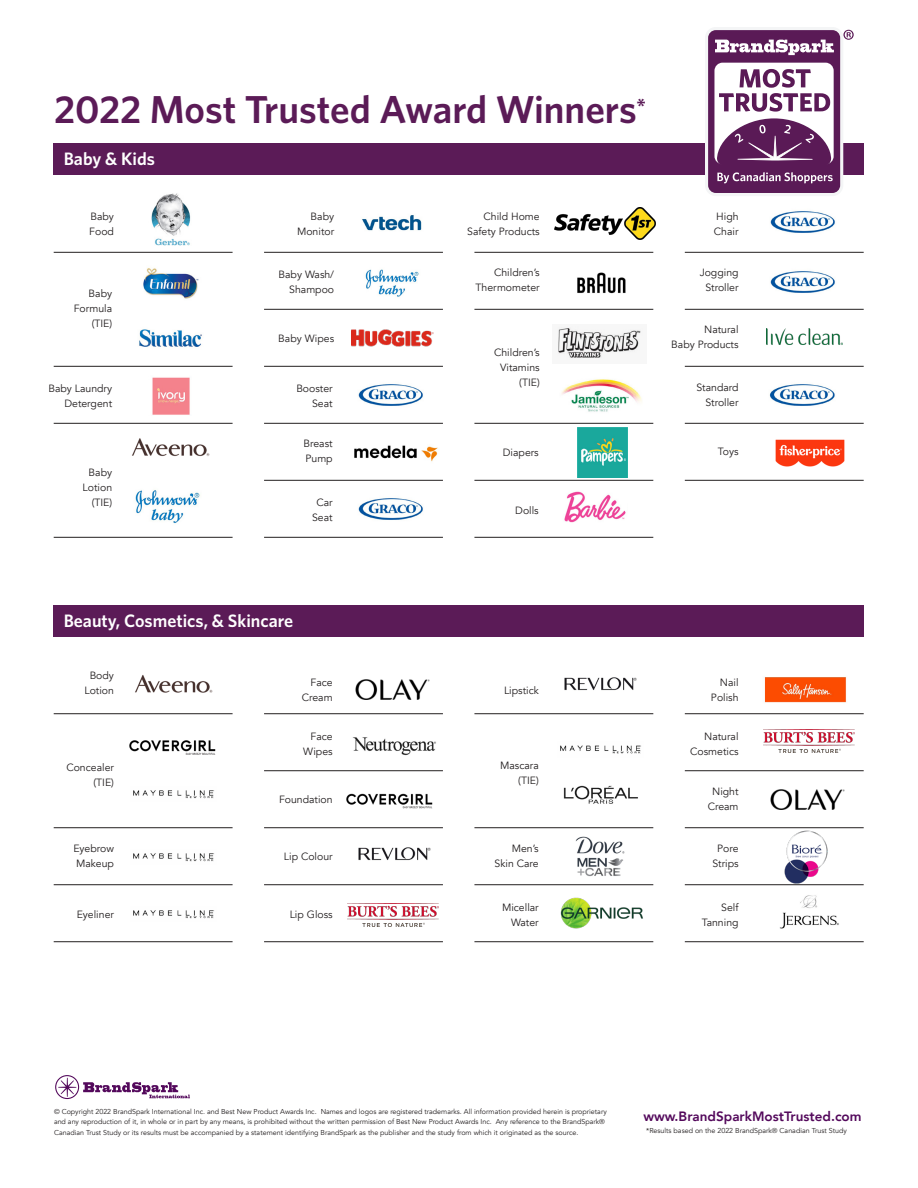
<style>
.page{position:relative;width:918px;height:1188px;background:#fff}
.page>*{position:absolute;margin:0;border:0;box-sizing:border-box;transform-origin:0 0}
.t1{font:600 39px "Whitney";color:#5b1b57}
.t2{font:600 18px "Whitney";color:#fff}
.t3{font:800 13.5px "Avenir";color:#53085b}
.t4{font:10.5px/15px "Avenir";color:#231f20}
.t5{font:7.2px/10.5px "Avenir";color:#231f20}
</style>
<div class="page">
<img style="left:554px;top:251px;width:95px;height:58px">
<img style="left:558px;top:327px;width:83px;height:31px">
<img style="left:554px;top:379px;width:94px;height:44px">
<img style="left:554px;top:208px;width:101px;height:31px">
<img style="left:564px;top:491px;width:62px;height:32px">
<img style="left:123px;top:251px;width:95px;height:48px">
<img style="left:123px;top:329px;width:95px;height:37px">
<img style="left:151px;top:193px;width:40px;height:53px">
<img style="left:152px;top:377px;width:38px;height:38px">
<img style="left:340px;top:422px;width:103px;height:58px">
<img style="left:362px;top:215px;width:60px;height:16px">
<img style="left:112px;top:490px;width:111px;height:47px">
<img style="left:132px;top:438px;width:78px;height:19px">
<img style="left:135px;top:675px;width:78px;height:18px">
<img style="left:129px;top:740px;width:87px;height:15px">
<img style="left:346px;top:793px;width:87px;height:16px">
<img style="left:353px;top:828px;width:83px;height:33px">
<img style="left:564px;top:677px;width:73px;height:14px">
<img style="left:755px;top:677px;width:99px;height:38px">
<img style="left:348px;top:903px;width:91px;height:24px">
<img style="left:133px;top:790px;width:81px;height:9px">
<img style="left:128px;top:828px;width:92px;height:34px">
<img style="left:560px;top:745px;width:81px;height:9px">
<img style="left:563px;top:785px;width:75px;height:19px">
<img style="left:561px;top:897px;width:82px;height:32px">
<img style="left:753px;top:883px;width:110px;height:60px">
<img style="left:575px;top:836px;width:50px;height:41px">
<img style="left:128px;top:885px;width:92px;height:58px">
<img style="left:769px;top:384px;width:66px;height:22px">
<img style="left:358px;top:384px;width:65px;height:22px">
<img style="left:358px;top:498px;width:65px;height:22px">
<img style="left:355px;top:679px;width:75px;height:21px">
<img style="left:770px;top:789px;width:75px;height:21px">
<img style="left:343px;top:737px;width:100px;height:35px">
<img style="left:770px;top:211px;width:65px;height:22px">
<img style="left:770px;top:271px;width:65px;height:22px">
<img style="left:577px;top:427px;width:51px;height:51px">
<img style="left:776px;top:440px;width:68px;height:27px">
<img style="left:351px;top:329px;width:82px;height:18px">
<img style="left:784px;top:830px;width:44px;height:53px">
<img style="left:764px;top:729px;width:90px;height:24px">
<svg style="left:55px;top:1075px;width:135px;height:24px"></svg>
<div style="left:54px;top:143px;width:810px;height:32px;background:#5b1b57"></div>
<div style="left:54px;top:605px;width:810px;height:32px;background:#5b1b57"></div>
<img style="left:346px;top:269px;width:92px;height:40px">
<img style="left:767px;top:328px;width:75px;height:17px">
<svg style="left:705px;top:27px;width:149px;height:169px"></svg>
<hr style="left:54px;top:252px;width:179px;height:1px;background:#231f20">
<hr style="left:54px;top:366px;width:179px;height:1px;background:#231f20">
<hr style="left:54px;top:423px;width:179px;height:1px;background:#231f20">
<hr style="left:54px;top:537px;width:179px;height:1px;background:#231f20">
<hr style="left:54px;top:713px;width:179px;height:1px;background:#231f20">
<hr style="left:54px;top:827px;width:179px;height:1px;background:#231f20">
<hr style="left:54px;top:884px;width:179px;height:1px;background:#231f20">
<hr style="left:54px;top:941px;width:179px;height:1px;background:#231f20">
<hr style="left:474px;top:252px;width:179px;height:1px;background:#231f20">
<hr style="left:474px;top:309px;width:179px;height:1px;background:#231f20">
<hr style="left:474px;top:423px;width:179px;height:1px;background:#231f20">
<hr style="left:474px;top:480px;width:179px;height:1px;background:#231f20">
<hr style="left:474px;top:537px;width:179px;height:1px;background:#231f20">
<hr style="left:474px;top:713px;width:179px;height:1px;background:#231f20">
<hr style="left:474px;top:827px;width:179px;height:1px;background:#231f20">
<hr style="left:474px;top:884px;width:179px;height:1px;background:#231f20">
<hr style="left:474px;top:941px;width:179px;height:1px;background:#231f20">
<hr style="left:264px;top:252px;width:179px;height:1px;background:#231f20">
<hr style="left:264px;top:309px;width:179px;height:1px;background:#231f20">
<hr style="left:264px;top:366px;width:179px;height:1px;background:#231f20">
<hr style="left:264px;top:423px;width:179px;height:1px;background:#231f20">
<hr style="left:264px;top:480px;width:179px;height:1px;background:#231f20">
<hr style="left:264px;top:537px;width:179px;height:1px;background:#231f20">
<hr style="left:264px;top:713px;width:179px;height:1px;background:#231f20">
<hr style="left:264px;top:770px;width:179px;height:1px;background:#231f20">
<hr style="left:264px;top:827px;width:179px;height:1px;background:#231f20">
<hr style="left:264px;top:884px;width:179px;height:1px;background:#231f20">
<hr style="left:264px;top:941px;width:179px;height:1px;background:#231f20">
<hr style="left:685px;top:252px;width:179px;height:1px;background:#231f20">
<hr style="left:685px;top:309px;width:179px;height:1px;background:#231f20">
<hr style="left:685px;top:366px;width:179px;height:1px;background:#231f20">
<hr style="left:685px;top:423px;width:179px;height:1px;background:#231f20">
<hr style="left:685px;top:480px;width:179px;height:1px;background:#231f20">
<hr style="left:685px;top:713px;width:179px;height:1px;background:#231f20">
<hr style="left:685px;top:770px;width:179px;height:1px;background:#231f20">
<hr style="left:685px;top:827px;width:179px;height:1px;background:#231f20">
<hr style="left:685px;top:884px;width:179px;height:1px;background:#231f20">
<hr style="left:685px;top:941px;width:179px;height:1px;background:#231f20">
<p class="t1" style="left:54px;top:83px;width:593px">2022 Most Trusted Award Winners<sup>*</sup></p>
<p class="t2" style="left:64px;top:147px;width:93px">Baby &amp; Kids</p>
<p class="t4" style="left:90px;top:209px;width:25px">Baby</p>
<p class="t4" style="left:89px;top:224px;width:26px">Food</p>
<p class="t4" style="left:74px;top:286px;width:40px;text-align:right">Baby<br>Formula</p>
<p class="t4" style="left:92px;top:316px;width:22px">(TIE)</p>
<p class="t4" style="left:48px;top:381px;width:65px">Baby Laundry</p>
<p class="t4" style="left:64px;top:396px;width:49px">Detergent</p>
<p class="t4" style="left:89px;top:465px;width:25px">Baby</p>
<p class="t4" style="left:83px;top:480px;width:31px">Lotion</p>
<p class="t4" style="left:92px;top:495px;width:22px">(TIE)</p>
<p class="t4" style="left:311px;top:209px;width:25px">Baby</p>
<p class="t4" style="left:297px;top:224px;width:39px">Monitor</p>
<p class="t4" style="left:279px;top:267px;width:57px">Baby Wash/</p>
<p class="t4" style="left:289px;top:282px;width:46px">Shampoo</p>
<p class="t4" style="left:278px;top:331px;width:57px">Baby Wipes</p>
<p class="t4" style="left:296px;top:381px;width:38px">Booster</p>
<p class="t4" style="left:312px;top:396px;width:22px">Seat</p>
<p class="t4" style="left:304px;top:436px;width:31px">Breast</p>
<p class="t4" style="left:305px;top:451px;width:29px">Pump</p>
<p class="t4" style="left:316px;top:495px;width:18px">Car</p>
<p class="t4" style="left:312px;top:510px;width:22px">Seat</p>
<p class="t2" style="left:64px;top:609px;width:231px">Beauty, Cosmetics, &amp; Skincare</p>
<p class="t4" style="left:90px;top:668px;width:26px">Body</p>
<p class="t4" style="left:84px;top:683px;width:31px">Lotion</p>
<p class="t4" style="left:66px;top:760px;width:49px">Concealer</p>
<p class="t4" style="left:94px;top:775px;width:22px">(TIE)</p>
<p class="t4" style="left:311px;top:675px;width:24px">Face</p>
<p class="t4" style="left:302px;top:690px;width:32px">Cream</p>
<p class="t4" style="left:311px;top:729px;width:24px">Face</p>
<p class="t4" style="left:303px;top:744px;width:31px">Wipes</p>
<p class="t4" style="left:73px;top:841px;width:42px">Eyebrow</p>
<p class="t4" style="left:76px;top:856px;width:39px">Makeup</p>
<p class="t4" style="left:77px;top:907px;width:39px">Eyeliner</p>
<p class="t4" style="left:279px;top:792px;width:55px">Foundation</p>
<p class="t4" style="left:284px;top:849px;width:50px">Lip Colour</p>
<p class="t4" style="left:290px;top:907px;width:44px">Lip Gloss</p>
<p class="t4" style="left:484px;top:209px;width:58px">Child Home</p>
<p class="t4" style="left:467px;top:224px;width:74px">Safety Products</p>
<p class="t4" style="left:494px;top:265px;width:47px">Children’s</p>
<p class="t4" style="left:476px;top:280px;width:66px">Thermometer</p>
<p class="t4" style="left:494px;top:345px;width:47px">Children’s</p>
<p class="t4" style="left:500px;top:360px;width:41px">Vitamins</p>
<p class="t4" style="left:519px;top:375px;width:22px">(TIE)</p>
<p class="t4" style="left:503px;top:445px;width:37px">Diapers</p>
<p class="t4" style="left:515px;top:503px;width:25px">Dolls</p>
<p class="t4" style="left:504px;top:683px;width:36px">Lipstick</p>
<p class="t4" style="left:500px;top:758px;width:40px">Mascara</p>
<p class="t4" style="left:518px;top:773px;width:22px">(TIE)</p>
<p class="t4" style="left:512px;top:841px;width:29px">Men’s</p>
<p class="t4" style="left:495px;top:856px;width:46px">Skin Care</p>
<p class="t4" style="left:502px;top:900px;width:38px">Micellar</p>
<p class="t4" style="left:511px;top:915px;width:29px">Water</p>
<p class="t4" style="left:714px;top:209px;width:26px">High<br>Chair</p>
<p class="t4" style="left:700px;top:265px;width:40px">Jogging</p>
<p class="t4" style="left:705px;top:280px;width:35px">Stroller</p>
<p class="t4" style="left:704px;top:322px;width:36px">Natural</p>
<p class="t4" style="left:671px;top:337px;width:69px">Baby Products</p>
<p class="t4" style="left:696px;top:380px;width:44px">Standard</p>
<p class="t4" style="left:705px;top:395px;width:35px">Stroller</p>
<p class="t4" style="left:718px;top:444px;width:22px">Toys</p>
<p class="t4" style="left:720px;top:675px;width:20px">Nail</p>
<p class="t4" style="left:711px;top:690px;width:29px">Polish</p>
<p class="t4" style="left:704px;top:729px;width:36px">Natural</p>
<p class="t4" style="left:690px;top:744px;width:50px">Cosmetics</p>
<p class="t4" style="left:712px;top:784px;width:28px">Night</p>
<p class="t4" style="left:708px;top:799px;width:32px">Cream</p>
<p class="t4" style="left:717px;top:841px;width:23px">Pore</p>
<p class="t4" style="left:712px;top:856px;width:28px">Strips</p>
<p class="t4" style="left:721px;top:900px;width:19px">Self</p>
<p class="t4" style="left:702px;top:915px;width:38px">Tanning</p>
<p class="t5" style="left:54px;top:1106px;width:554px">© Copyright 2022 BrandSpark International Inc. and Best New Product Awards Inc. Names and logos are registered trademarks. All information provided herein is proprietary and any reproduction of it, in whole or in part by any means, is prohibited without the written permission of Best New Product Awards Inc. Any reference to the BrandSpark®<br>Canadian Trust Study or its results must be accompanied by a statement identifying BrandSpark as the publisher and the study from which it originated as the source.</p>
<p class="t3" style="left:643px;top:1105px;width:220px">www.BrandSparkMostTrusted.com</p>
<p class="t5" style="left:646px;top:1125px;width:202px">*Results based on the 2022 BrandSpark® Canadian Trust Study</p>
</div>
